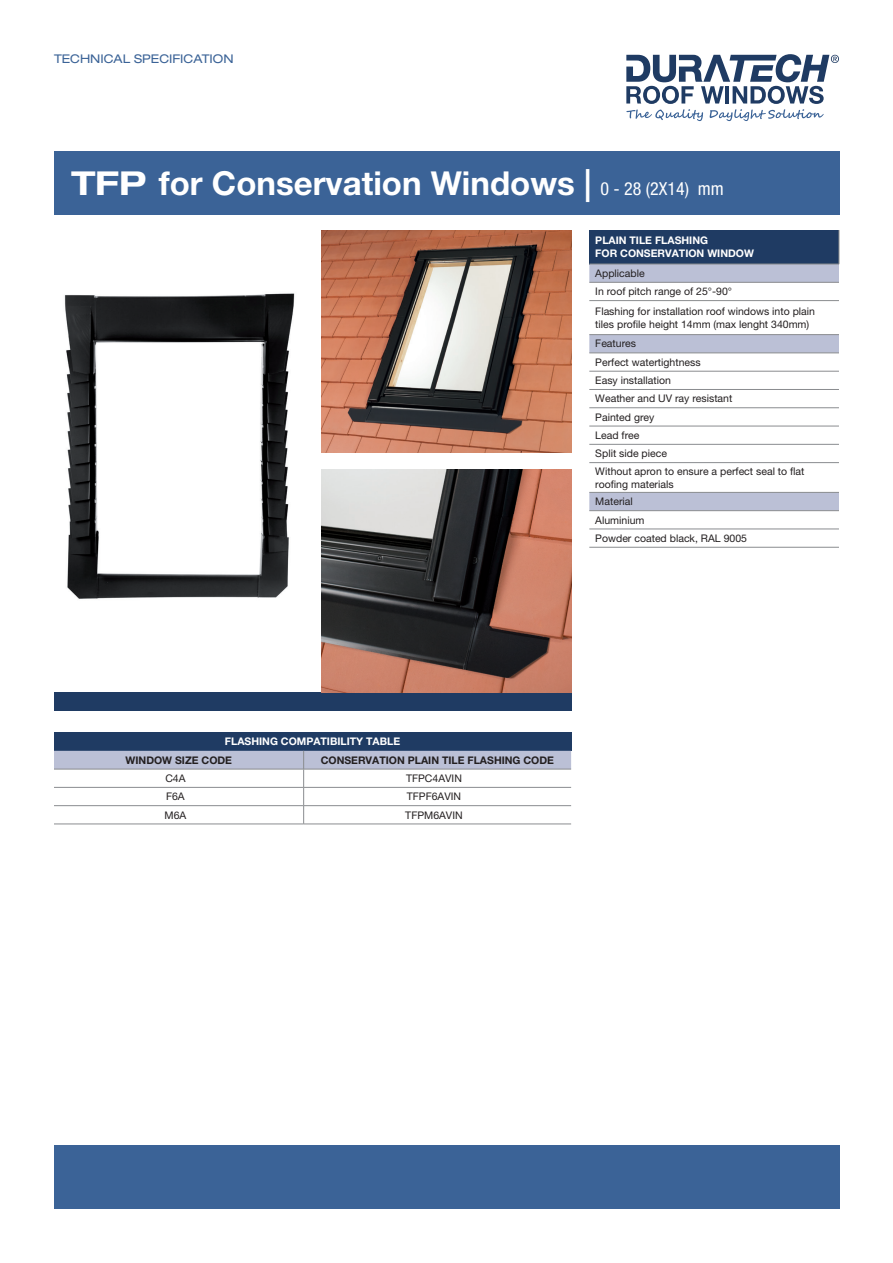
<style>
.page{position:relative;width:893px;height:1263px;background:#fff}
.page>*{position:absolute;margin:0;border:0;box-sizing:border-box;transform-origin:0 0}
.t1{font:700 33px "Helvetica Neue LT Pro";color:#fff}
.t2{font:expanded 12px "Helvetica Neue LT Pro";color:#3b6397}
.t3{font:10.5px/18.1px "Helvetica Neue LT Pro";color:#231f20}
.t4{font:700 10.5px/12.6px "Helvetica Neue LT Pro";color:#fff}
.t5{font:700 10.5px "Helvetica Neue LT Pro";color:#231f20}
.s1{font-stretch:expanded}
.s2{font-weight:500}
.s3{font-weight:400;font-stretch:condensed;font-size:18px}
</style>
<div class="page">
<svg style="left:626px;top:54px;width:213px;height:67px"></svg>
<div style="left:54px;top:692px;width:517px;height:19px;background:#1f3b63"></div>
<div style="left:589px;top:230px;width:250px;height:34px;background:#1f3b63"></div>
<svg style="left:589px;top:265px;width:250px;height:245px"></svg>
<hr style="left:839px;top:230px;width:1px;height:34px;background:#8a8c8f">
<hr style="left:589px;top:264px;width:250px;height:1px;background:#8a8c8f">
<hr style="left:589px;top:282px;width:250px;height:1px;background:#8a8c8f">
<hr style="left:589px;top:300px;width:250px;height:1px;background:#8a8c8f">
<hr style="left:589px;top:334px;width:250px;height:1px;background:#8a8c8f">
<hr style="left:589px;top:353px;width:250px;height:1px;background:#8a8c8f">
<hr style="left:589px;top:371px;width:250px;height:1px;background:#8a8c8f">
<hr style="left:589px;top:389px;width:250px;height:1px;background:#8a8c8f">
<hr style="left:589px;top:407px;width:250px;height:1px;background:#8a8c8f">
<hr style="left:589px;top:426px;width:250px;height:1px;background:#8a8c8f">
<hr style="left:589px;top:444px;width:250px;height:1px;background:#8a8c8f">
<hr style="left:589px;top:462px;width:250px;height:1px;background:#8a8c8f">
<hr style="left:589px;top:492px;width:250px;height:1px;background:#8a8c8f">
<hr style="left:589px;top:510px;width:250px;height:1px;background:#8a8c8f">
<hr style="left:589px;top:529px;width:250px;height:1px;background:#8a8c8f">
<hr style="left:589px;top:547px;width:250px;height:1px;background:#8a8c8f">
<img style="left:322px;top:230px;width:249px;height:223px">
<img style="left:322px;top:470px;width:249px;height:222px">
<div style="left:54px;top:151px;width:785px;height:64px;background:#3b6397"></div>
<div style="left:54px;top:1145px;width:785px;height:64px;background:#3b6397"></div>
<img style="left:64px;top:293px;width:231px;height:306px">
<div style="left:54px;top:732px;width:517px;height:19px;background:#1f3b63"></div>
<hr style="left:54px;top:824px;width:250px;height:1px;background:#8a8c8f">
<hr style="left:304px;top:824px;width:267px;height:1px;background:#8a8c8f">
<svg style="left:54px;top:751px;width:517px;height:73px"></svg>
<p class="t2" style="left:54px;top:51px;width:181px">TECHNICAL SPECIFICATION</p>
<h1 class="t1" style="left:71px;top:163px;width:654px"><span class="s1">TFP</span> FOR CONSERVATION WINDOWS <span class="s2">|</span> <span class="s3">0 - 28 (2X14) mm</span></h1>
<p class="t4" style="left:595px;top:234px;width:113px">PLAIN TILE FLASHING<br>FOR</p>
<p class="t4" style="left:620px;top:247px;width:9px">CON</p>
<p class="t4" style="left:644px;top:247px;width:22px">SERVATION</p>
<p class="t4" style="left:707px;top:247px;width:9px">WINDOW</p>
<p class="t3" style="left:595px;top:264px;width:138px">Applicable<br>In roof pitch range of 25°-90°</p>
<p class="t3" style="left:595px;top:305px;width:221px;line-height:12.6px">Flashing for installation roof windows into plain tiles profile height 14mm (max lenght 340mm)</p>
<p class="t3" style="left:595px;top:335px;width:211px">Features<br>Perfect watertightness<br>Easy installation<br>Weather and UV ray resistant<br>Painted grey<br>Lead free<br>Split side piece<br>Without apron to ensure a perfect seal to flat</p>
<p class="t3" style="left:595px;top:475px;width:153px">roofing materials<br>Material<br>Aluminium<br>Powder coated black, RAL 9005</p>
<p class="t4" style="left:225px;top:735px;width:163px">FLASHING COMPATIBILITY TABLE</p>
<p class="t5" style="left:126px;top:753px;width:9px">WINDOW</p>
<p class="t5" style="left:175px;top:753px;width:57px">SIZE CODE</p>
<p class="t5" style="left:321px;top:753px;width:45px">CONSERVATION</p>
<p class="t5" style="left:408px;top:753px;width:147px">PLAIN TILE FLASHING CODE</p>
<p class="t3" style="left:165px;top:769px;width:22px">C4A</p>
<p class="t3" style="left:406px;top:769px;width:57px">TFPC4AVIN</p>
<p class="t3" style="left:166px;top:787px;width:20px">F6A</p>
<p class="t3" style="left:407px;top:787px;width:56px">TFPF6AVIN</p>
<p class="t3" style="left:165px;top:805px;width:23px">M6A</p>
<p class="t3" style="left:405px;top:805px;width:59px">TFPM6AVIN</p>
</div>
